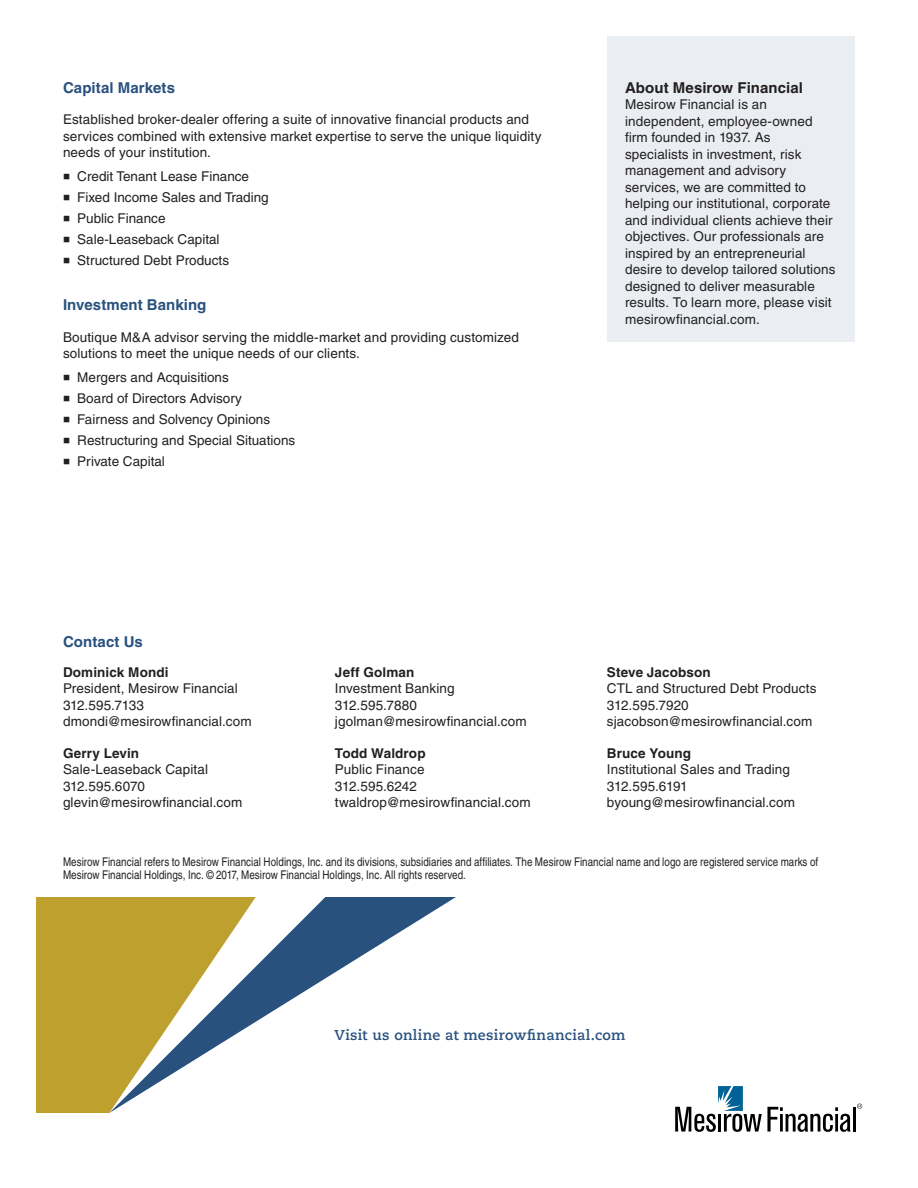
<style>
.page{position:relative;width:918px;height:1188px;background:#fff}
.page>*{position:absolute;margin:0;border:0;box-sizing:border-box;transform-origin:0 0}
.fs_Subhead_1_CMIB{font:700 15px "Helvetica LT";letter-spacing:.005em;color:#28517e}
.About_MF_Heading{font:700 15px "Helvetica LT";letter-spacing:.005em;color:#231f20}
.t1{font:700 14.25px "Caecilia LT Std";letter-spacing:.02em;color:#28517e}
.About_MF_Copy{font:13.5px/16.5px "Helvetica LT";letter-spacing:.005em;color:#231f20}
.Body_Copy{font:13.5px/16.5px "Helvetica LT";letter-spacing:.01em;color:#231f20}
.Disclaimer{font:condensed 12px/12.8px "Helvetica LT";color:#231f20}
.s1{font-weight:700}
</style>
<div class="page">
<hr style="left:853px;top:1107px;width:3px;height:25px;background:#000">
<svg style="left:675px;top:1086px;width:176px;height:46px"></svg>
<svg style="left:857px;top:1104px;width:5px;height:5px"></svg>
<div style="left:607px;top:36px;width:248px;height:306px;background:#eaeef2"></div>
<div style="left:36px;top:897px;width:73px;height:216px;background:#bda02d"></div>
<svg style="left:109px;top:897px;width:347px;height:216px"></svg>
<p class="fs_Subhead_1_CMIB" style="left:63px;top:78px;width:114px">Capital Markets</p>
<p class="Body_Copy" style="left:63px;top:111px;width:480px">Established broker-dealer offering a suite of innovative financial products and services combined with extensive market expertise to serve the unique liquidity needs of your institution.</p>
<p class="About_MF_Copy" style="left:77px;top:168px;width:173px">Credit Tenant Lease Finance</p>
<p class="About_MF_Copy" style="left:77px;top:189px;width:193px">Fixed Income Sales and Trading</p>
<p class="About_MF_Copy" style="left:77px;top:210px;width:90px">Public Finance</p>
<p class="About_MF_Copy" style="left:77px;top:231px;width:144px">Sale-Leaseback Capital</p>
<p class="About_MF_Copy" style="left:77px;top:252px;width:153px">Structured Debt Products</p>
<p class="fs_Subhead_1_CMIB" style="left:63px;top:296px;width:145px">Investment Banking</p>
<p class="Body_Copy" style="left:63px;top:329px;width:458px">Boutique M&amp;A advisor serving the middle-market and providing customized solutions to meet the unique needs of our clients.</p>
<p class="About_MF_Copy" style="left:77px;top:369px;width:153px">Mergers and Acquisitions</p>
<p class="About_MF_Copy" style="left:77px;top:390px;width:166px">Board of Directors Advisory</p>
<p class="About_MF_Copy" style="left:77px;top:411px;width:194px">Fairness and Solvency Opinions</p>
<p class="About_MF_Copy" style="left:77px;top:432px;width:219px">Restructuring and Special Situations</p>
<p class="About_MF_Copy" style="left:77px;top:453px;width:89px">Private Capital</p>
<p class="About_MF_Heading" style="left:625px;top:78px;width:179px">About Mesirow Financial</p>
<p class="About_MF_Copy" style="left:625px;top:96px;width:212px">Mesirow Financial is an independent, employee-owned firm founded in 1937. As specialists in investment, risk management and advisory services, we are committed to helping our institutional, corporate and individual clients achieve their objectives. Our professionals are inspired by an entrepreneurial desire to develop tailored solutions designed to deliver measurable results. To learn more, please visit mesirowfinancial.com.</p>
<p class="fs_Subhead_1_CMIB" style="left:63px;top:632px;width:81px">Contact Us</p>
<p class="About_MF_Copy" style="left:63px;top:664px;width:190px"><span class="s1">Dominick Mondi<br></span>President, Mesirow Financial<br>312.595.7133 dmondi@mesirowfinancial.com</p>
<p class="About_MF_Copy" style="left:63px;top:745px;width:181px"><span class="s1">Gerry Levin<br></span>Sale-Leaseback Capital<br>312.595.6070 glevin@mesirowfinancial.com</p>
<p class="About_MF_Copy" style="left:335px;top:664px;width:193px"><span class="s1">Jeff Golman<br></span>Investment Banking<br>312.595.7880 jgolman@mesirowfinancial.com</p>
<p class="About_MF_Copy" style="left:335px;top:745px;width:197px"><span class="s1">Todd Waldrop<br></span>Public Finance<br>312.595.6242 twaldrop@mesirowfinancial.com</p>
<p class="About_MF_Copy" style="left:607px;top:664px;width:211px"><span class="s1">Steve Jacobson<br></span>CTL and Structured Debt Products<br>312.595.7920 sjacobson@mesirowfinancial.com</p>
<p class="About_MF_Copy" style="left:607px;top:745px;width:190px"><span class="s1">Bruce Young<br></span>Institutional Sales and Trading<br>312.595.6191 byoung@mesirowfinancial.com</p>
<p class="Disclaimer" style="left:63px;top:856px;width:757px">Mesirow Financial refers to Mesirow Financial Holdings, Inc. and its divisions, subsidiaries and affiliates. The Mesirow Financial name and logo are registered service marks of<br>Mesirow Financial Holdings, Inc. © 2017, Mesirow Financial Holdings, Inc. All rights reserved.</p>
<p class="t1" style="left:334px;top:1027px;width:292px">Visit us online at mesirowfinancial.com</p>
</div>
